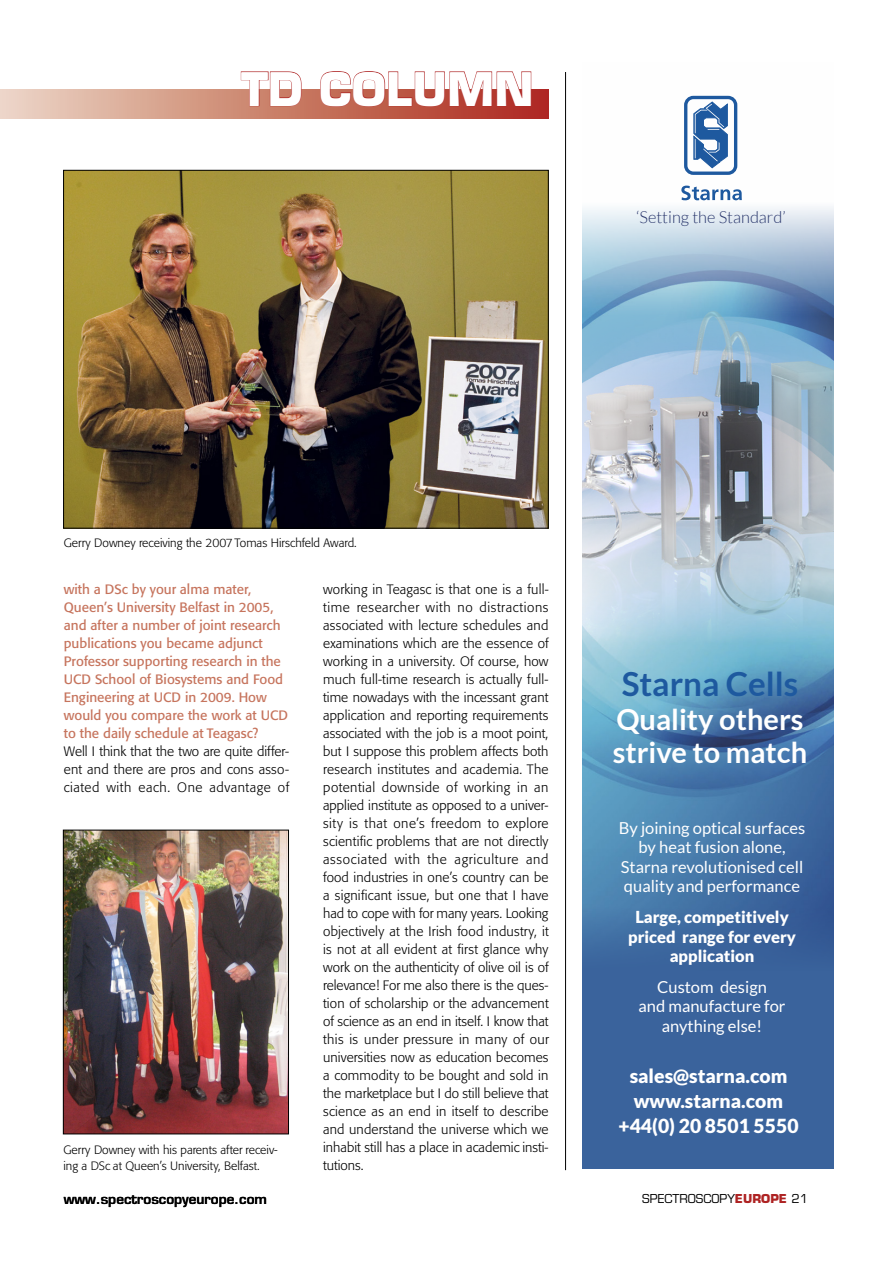
<style>
.page{position:relative;width:893px;height:1263px;background:#fff}
.page>*{position:absolute;margin:0;border:0;box-sizing:border-box;transform-origin:0 0}
.t1{font:700 45px "Eurostile";color:#fff}
.t2{font:700 33.15px "Lato";color:#1e599f}
.t3{font:700 29.1px/33.2px "Lato";color:#fff}
.t4{font:900 19.35px/24.9px "Lato";color:#fff;text-align:center}
.t5{font:16.5px/19.4px "Lato";color:#fff;text-align:center}
.t6{font:900 16.5px/19.4px "Lato";color:#fff;text-align:center}
.t7{font:300 16.5px "Lato";color:#28356b}
.t8{font:300 13.5px/18px "Formata BQ";letter-spacing:.01em;color:#000;text-align:justify}
.t9{font:13.5px/18px "Formata BQ";color:#c6745d}
.t10{font:600 13.5px "Eurostile";color:#000}
.t11{font:300 12px/15.8px "Formata BQ";color:#000}
.t12{font:12px "Eurostile";color:#000}
.s1{font-weight:700;color:#ae2323}
</style>
<div class="page">
<div style="left:0;top:89px;width:549px;height:29px;background:linear-gradient(to right,#ebd8c2,#ab2718)"></div>
<svg style="left:241px;top:71px;width:61px;height:35px"></svg>
<svg style="left:320px;top:71px;width:211px;height:36px"></svg>
<img style="left:65px;top:172px;width:481px;height:354px">
<img style="left:65px;top:832px;width:222px;height:300px">
<div style="left:63px;top:830px;width:226px;height:304px;border:1px solid #000"></div>
<img style="left:583px;top:95px;width:250px;height:755px">
<div style="left:583px;top:850px;width:250px;height:318px;background:#3a639c"></div>
<img style="left:583px;top:286px;width:250px;height:357px">
<svg style="left:693px;top:102px;width:35px;height:66px"></svg>
<div style="left:684px;top:96px;width:53px;height:79px;border:3px solid #1e599f;border-radius:8px"></div>
<svg style="left:681px;top:186px;width:61px;height:14px"></svg>
<hr style="left:565px;top:72px;width:1px;height:1098px;background:#000">
<h1 class="t1" style="left:241px;top:61px;width:294px">TD COLUMN</h1>
<p class="t7" style="left:636px;top:208px;width:151px">‘Setting the Standard’</p>
<p class="t11" style="left:64px;top:535px;width:295px">Gerry Downey receiving the 2007 Tomas Hirschfeld Award.</p>
<p class="t9" style="left:64px;top:580px;width:226px">with a DSc by your alma mater, Queen’s University Belfast in 2005, and after a number of joint research publications you became adjunct Professor supporting research in the UCD School of Biosystems and Food Engineering at UCD in 2009. How would you compare the work at UCD to the daily schedule at Teagasc?</p>
<p class="t8" style="left:64px;top:742px;width:227px">Well I think that the two are quite differ&shy;ent and there are pros and cons asso&shy;ciated with each. One advantage of</p>
<p class="t11" style="left:63px;top:1142px;width:216px">Gerry Downey with his parents after receiv&shy;ing a DSc at Queen’s University, Belfast.</p>
<p class="t10" style="left:64px;top:1190px;width:205px">www.spectroscopyeurope.com</p>
<p class="t8" style="left:323px;top:580px;width:228px">working in Teagasc is that one is a full&shy;time researcher with no distractions associated with lecture schedules and examinations which are the essence of working in a university. Of course, how much full-time research is actually full&shy;time nowadays with the incessant grant application and reporting requirements associated with the job is a moot point, but I suppose this problem affects both research institutes and academia. The potential downside of working in an applied institute as opposed to a univer&shy;sity is that one’s freedom to explore scientific problems that are not directly associated with the agriculture and food industries in one’s country can be a significant issue, but one that I have had to cope with for many years. Looking objectively at the Irish food industry, it is not at all evident at first glance why work on the authenticity of olive oil is of relevance! For me also there is the ques&shy;tion of scholarship or the advancement of science as an end in itself. I know that this is under pressure in many of our universities now as education becomes a commodity to be bought and sold in the marketplace but I do still believe that science as an end in itself to describe and understand the universe which we inhabit still has a place in academic insti&shy;tutions.</p>
<h2 class="t2" style="left:622px;top:665px;width:178px">Starna Cells</h2>
<h3 class="t3" style="left:613px;top:702px;width:196px">Quality others strive to match</h3>
<p class="t5" style="left:619px;top:818px;width:188px">By joining optical surfaces by heat fusion alone,<br>Starna revolutionised cell quality and performance</p>
<p class="t6" style="left:628px;top:907px;width:169px">Large, competitively priced range for every application</p>
<p class="t5" style="left:638px;top:977px;width:149px">Custom design<br>and manufacture for anything else!</p>
<h3 class="t4" style="left:618px;top:1063px;width:182px">sales@starna.com www.starna.com +44(0) 20 8501 5550</h3>
<p class="t12" style="left:642px;top:1191px;width:167px">SPECTROSCOPY<span class="s1">EUROPE</span> 21</p>
</div>
